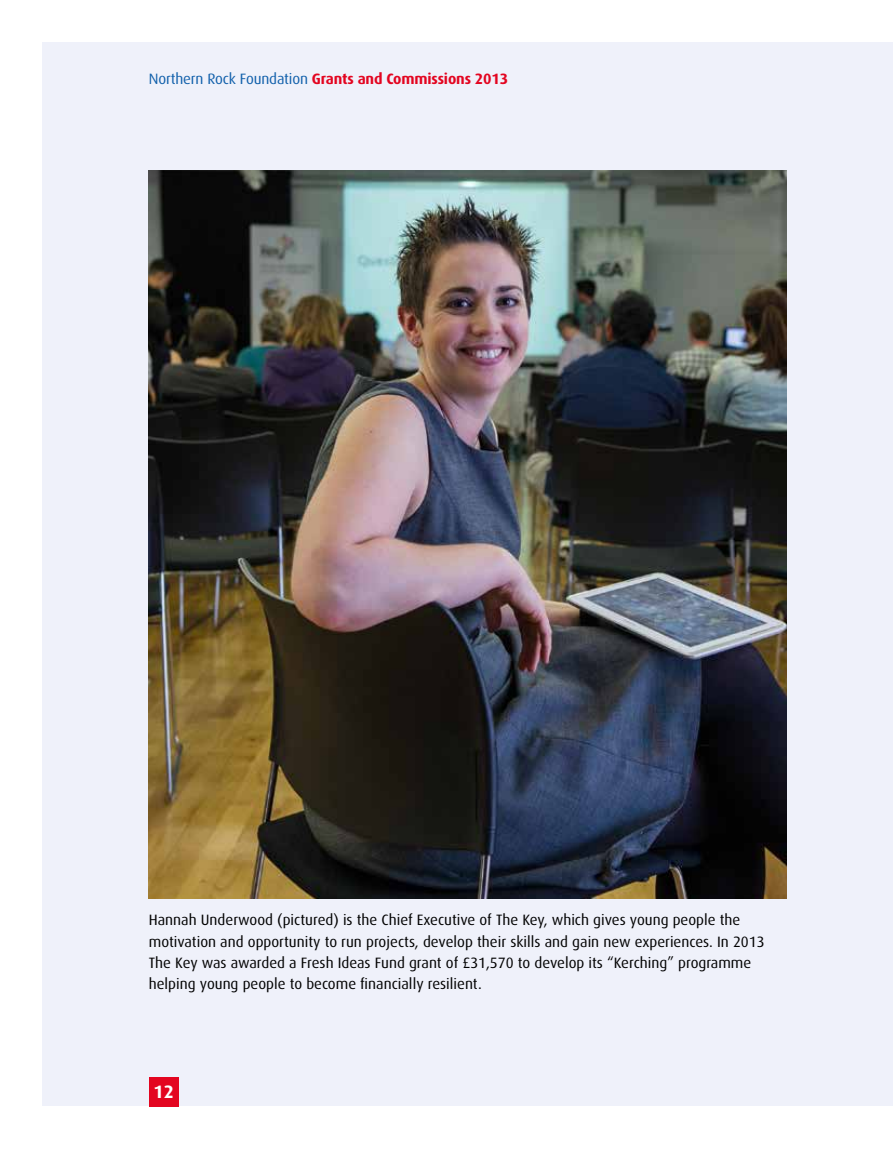
<style>
.page{position:relative;width:893px;height:1149px;background:#fff}
.page>*{position:absolute;margin:0;border:0;box-sizing:border-box;transform-origin:0 0}
.t1{font:700 18px "Dax";color:#fff}
.t2{font:15px/21px "Dax";color:#000}
.t3{font:700 15px "Dax";letter-spacing:-.01em;color:#e30520}
.s1{font-weight:400;color:#1160ab}
</style>
<div class="page">
<div style="left:43px;top:43px;width:850px;height:1063px;background:#eff1fa"></div>
<img style="left:149px;top:170px;width:638px;height:728px">
<div style="left:149px;top:1076px;width:30px;height:30px;background:#e30520"></div>
<p class="t3" style="left:149px;top:70px;width:361px"><span class="s1">Northern Rock Foundation</span> Grants and Commissions 2013</p>
<p class="t2" style="left:149px;top:909px;width:617px">Hannah Underwood (pictured) is the Chief Executive of The Key, which gives young people the motivation and opportunity to run projects, develop their skills and gain new experiences. In 2013<br>The Key was awarded a Fresh Ideas Fund grant of £31,570 to develop its “Kerching” programme helping young people to become financially resilient.</p>
<p class="t1" style="left:154px;top:1081px;width:22px">12</p>
</div>
